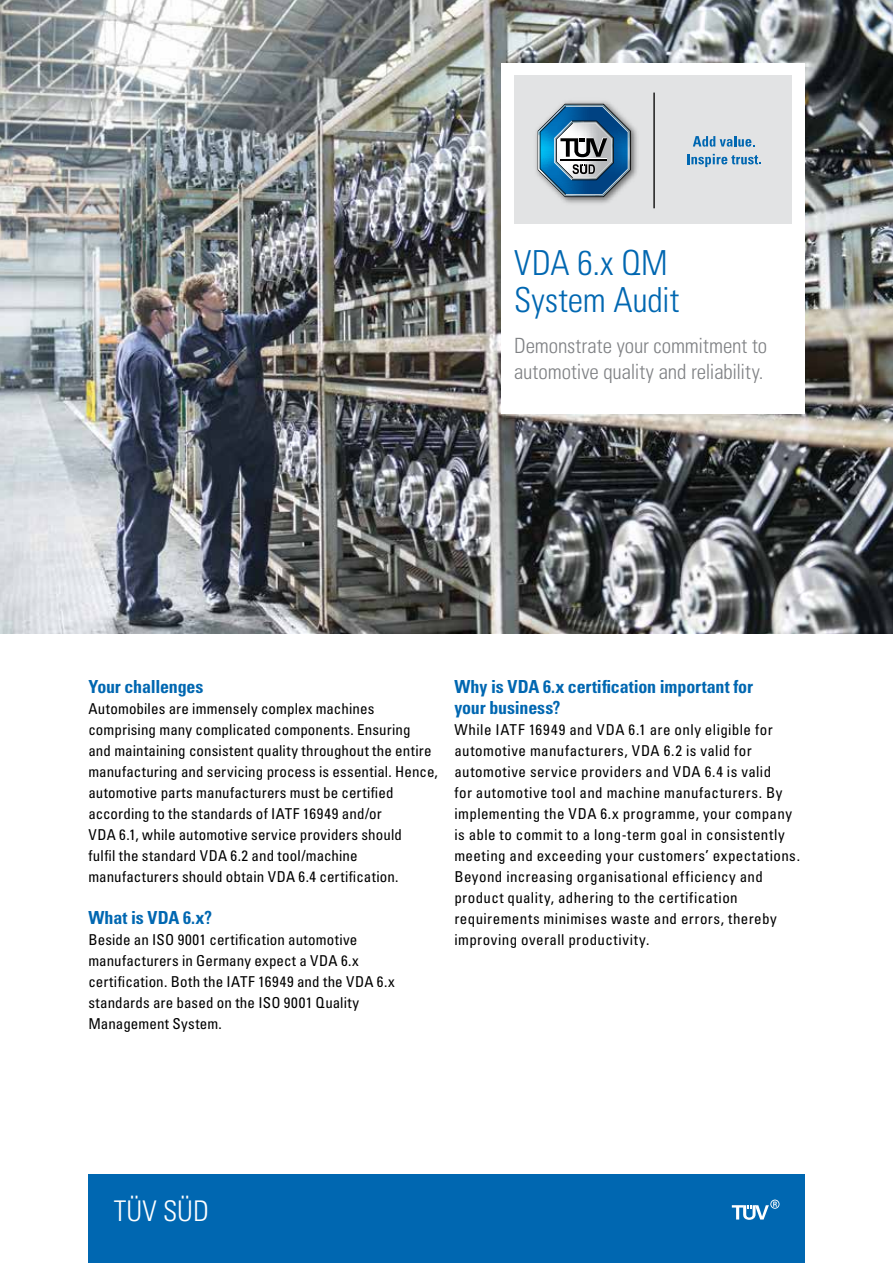
<style>
.page{position:relative;width:893px;height:1263px;background:#fff}
.page>*{position:absolute;margin:0;border:0;box-sizing:border-box;transform-origin:0 0}
.t1{font:34.5px/37.5px "Univers LTCYR 47 Light Cond";letter-spacing:-.005em;color:#0067b1}
.t2{font:28.5px "Univers LTCYR 47 Light Cond";color:#fff}
.t3{font:21px/25.5px "Univers LTCYR 47 Light Cond";letter-spacing:-.005em;color:#808285}
.t4{font:18px/21px "Univers LTCYR 67 Bold Cond";letter-spacing:-.01em;color:#0067b1}
.t5{font:condensed 15px/21px "Univers LTCYR 57";letter-spacing:.025em;color:#000}
</style>
<div class="page">
<div style="left:88px;top:1174px;width:717px;height:89px;background:#0067b1"></div>
<svg style="left:732px;top:1199px;width:47px;height:21px"></svg>
<img style="left:0;top:0;width:893px;height:633px">
<div style="left:501px;top:63px;width:304px;height:351px;background:#fff"></div>
<div style="left:514px;top:76px;width:278px;height:148px;background:#e2e3e4"></div>
<hr style="left:653px;top:93px;width:2px;height:115px;background:#000">
<img style="left:536px;top:101px;width:101px;height:102px">
<svg style="left:538px;top:104px;width:93px;height:93px"></svg>
<svg style="left:693px;top:136px;width:62px;height:11px"></svg>
<svg style="left:687px;top:154px;width:74px;height:13px"></svg>
<h1 class="t1" style="left:514px;top:242px;width:167px">VDA 6.x QM<br>System Audit</h1>
<h3 class="t3" style="left:514px;top:332px;width:255px">Demonstrate your commitment to automotive quality and reliability.</h3>
<p class="t4" style="left:88px;top:676px;width:117px">Your challenges</p>
<p class="t5" style="left:88px;top:698px;width:351px">Automobiles are immensely complex machines comprising many complicated components. Ensuring<br>and maintaining consistent quality throughout the entire manufacturing and servicing process is essential. Hence, automotive parts manufacturers must be certified according to the standards of IATF 16949 and/or<br>VDA 6.1, while automotive service providers should<br>fulfil the standard VDA 6.2 and tool/machine manufacturers should obtain VDA 6.4 certification.</p>
<p class="t4" style="left:88px;top:907px;width:125px">What is VDA 6.x?</p>
<p class="t5" style="left:88px;top:929px;width:308px">Beside an ISO 9001 certification automotive manufacturers in Germany expect a VDA 6.x certification. Both the IATF 16949 and the VDA 6.x standards are based on the ISO 9001 Quality Management System.</p>
<p class="t4" style="left:454px;top:676px;width:300px">Why is VDA 6.x certification important for your business?</p>
<p class="t5" style="left:454px;top:719px;width:347px">While IATF 16949 and VDA 6.1 are only eligible for automotive manufacturers, VDA 6.2 is valid for automotive service providers and VDA 6.4 is valid<br>for automotive tool and machine manufacturers. By implementing the VDA 6.x programme, your company is able to commit to a long-term goal in consistently meeting and exceeding your customers’ expectations.<br>Beyond increasing organisational efficiency and product quality, adhering to the certification requirements minimises waste and errors, thereby improving overall productivity.</p>
<h2 class="t2" style="left:114px;top:1191px;width:97px">TÜV SÜD</h2>
</div>
